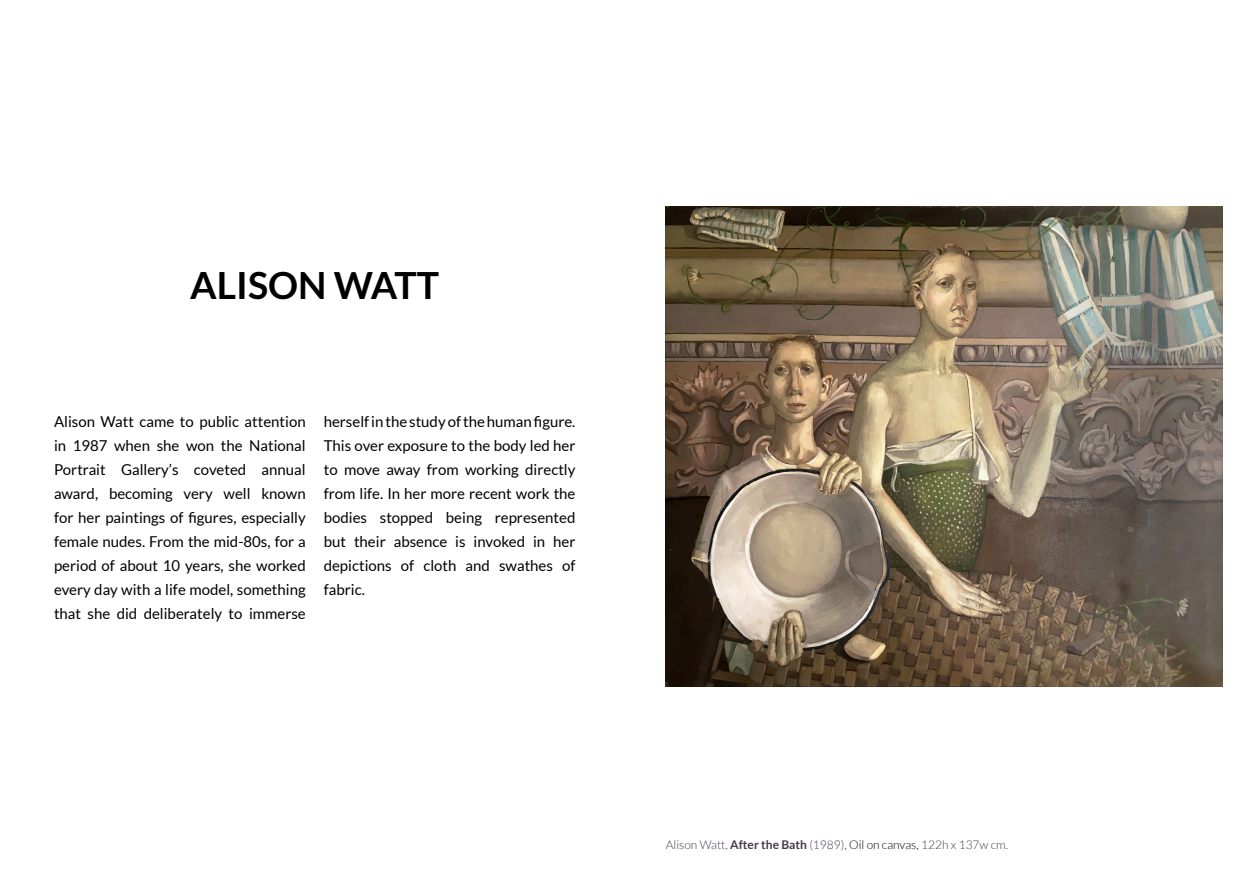
<style>
.page{position:relative;width:1259px;height:893px;background:#fff}
.page>*{position:absolute;margin:0;border:0;box-sizing:border-box;transform-origin:0 0}
.t1{font:700 37.5px "Lato";color:#000}
.t2{font:15px/24px "Lato";color:#000;text-align:justify}
.t3{font:300 12px "Lato";color:#443948}
.s1{font-weight:700}
.s2{color:#000}
</style>
<div class="page">
<img style="left:666px;top:206px;width:556px;height:481px">
<h1 class="t1" style="left:190px;top:264px;width:251px">ALISON WATT</h1>
<p class="t2" style="left:54px;top:409px;width:253px">Alison Watt came to public attention in 1987 when she won the National Portrait Gallery’s coveted annual award, becoming very well known for her paintings of figures, especially female nudes. From the mid-80s, for a period of about 10 years, she worked every day with a life model, something that she did deliberately to immerse</p>
<p class="t2" style="left:324px;top:409px;width:253px">herself in the study of the human figure.<br>This over exposure to the body led her to move away from working directly from life. In her more recent work the bodies stopped being represented but their absence is invoked in her depictions of cloth and swathes of fabric.</p>
<p class="t3" style="left:666px;top:838px;width:344px">Alison Watt, <span class="s1">After the Bath</span> (1989), <span class="s2">Oil on canvas,</span> 122h x 137w cm.</p>
</div>
